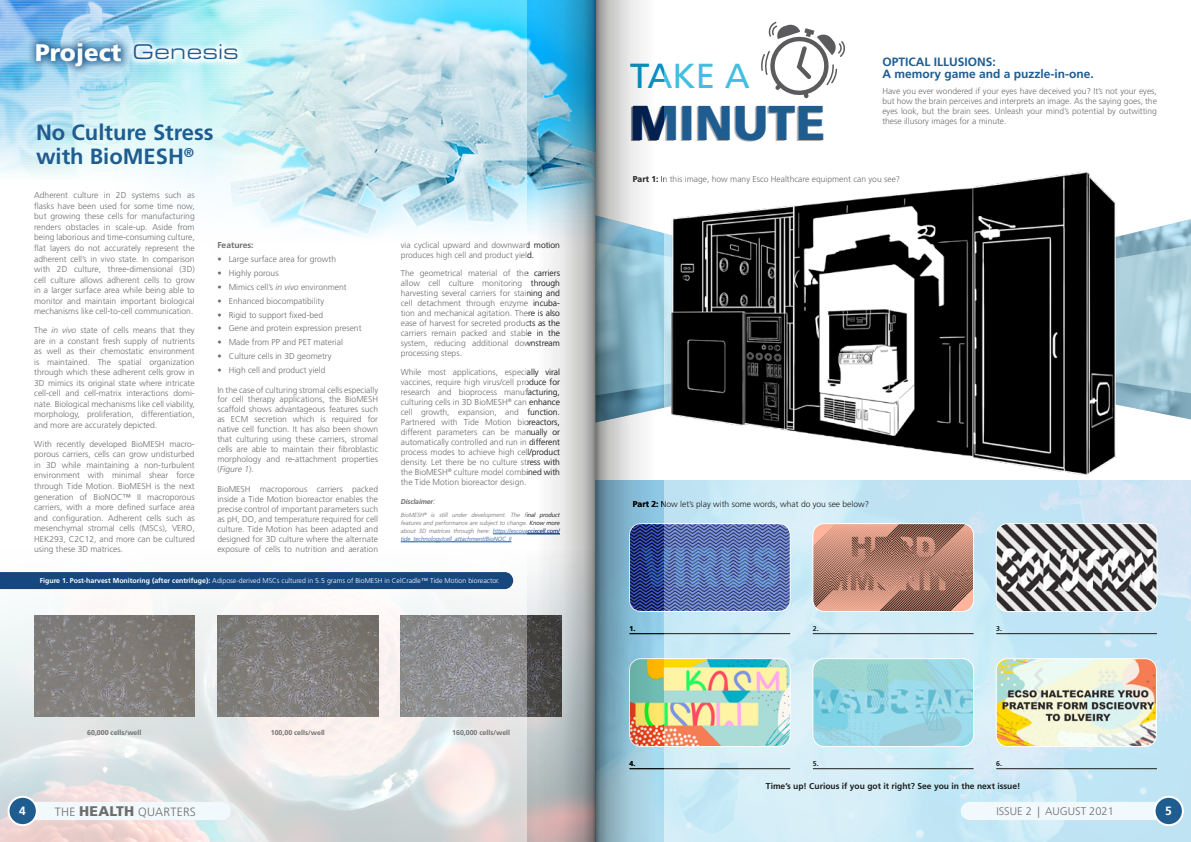
<style>
.page{position:relative;width:1191px;height:842px;background:#fff}
.page>*{position:absolute;margin:0;border:0;box-sizing:border-box;transform-origin:0 0}
.t1{font:900 48.8px "Frutiger LT Std";color:#1f5c90}
.t2{font:34.7px "Frutiger LT Std";color:#42bee0}
.t3{font:900 24px "Frutiger LT Std";color:#fff}
.t4{font:700 22px/24px "Frutiger LT Std";color:#1f5c90}
.t5{font:700 12px/12px "Frutiger LT Std";color:#1f5c90}
.t6{font:300 12px "Frutiger LT Std";letter-spacing:.02em;color:#6e6d6c}
.t7{font:700 12px "Frutiger LT Std";color:#fff}
.t8{font:300 11px "Frutiger LT Std";color:#6e6d6c}
.t9{font:300 8.5px/10px "Frutiger LT Std";color:#6e6d6c;text-align:justify}
.t10{font:700 8.5px "Frutiger LT Std";color:#1d1d1b}
.t11{font:300 8.5px "Frutiger LT Std";color:#1d1d1b}
.t12{font:700 8.5px "Frutiger LT Std";color:#6e6d6c}
.t13{font:300 7px "Frutiger LT Std";color:#fff}
.t14{font:700 7px "Frutiger LT Std";color:#6e6d6c}
.t15{font:700 7px "Frutiger LT Std";color:#1d1d1b}
.t16{font:italic 700 7px "Frutiger LT Std";letter-spacing:-.02em;color:#6e6d6c}
.t17{font:italic 300 6px/8px "Frutiger LT Std";color:#6e6d6c;text-align:justify}
.s1{font-family:"Eurostile Ext";font-weight:400;font-size:22px;color:#1f5c90}
.s2{font-style:italic}
.s3{font-weight:300;font-size:8.5px}
.s4{color:#265b9c}
.s5{font-weight:700}
.s6{font-weight:900;font-size:14px}
</style>
<div class="page">
<img style="left:0;top:0;width:71px;height:175px">
<img style="left:71px;top:0;width:457px;height:237px">
<img style="left:663px;top:480px;width:528px;height:362px">
<svg style="left:1161px;top:242px;width:30px;height:153px;background:#b2d5e1"></svg>
<img style="left:663px;top:172px;width:498px;height:349px">
<img style="left:0;top:533px;width:528px;height:309px">
<div style="left:0;top:572px;width:513px;height:17px;background:#16477e"></div>
<svg style="left:761px;top:22px;width:84px;height:76px"></svg>
<hr style="left:629px;top:633px;width:161px;height:1px;background:#1d1d1b">
<hr style="left:629px;top:768px;width:161px;height:1px;background:#1d1d1b">
<hr style="left:813px;top:633px;width:160px;height:1px;background:#1d1d1b">
<hr style="left:813px;top:768px;width:160px;height:1px;background:#1d1d1b">
<hr style="left:996px;top:633px;width:161px;height:1px;background:#1d1d1b">
<hr style="left:996px;top:768px;width:161px;height:1px;background:#1d1d1b">
<hr style="left:493px;top:534px;width:67px;height:1px;background:#265b9c">
<hr style="left:401px;top:542px;width:110px;height:1px;background:#265b9c">
<img style="left:34px;top:615px;width:160px;height:101px">
<img style="left:218px;top:615px;width:160px;height:101px">
<img style="left:401px;top:615px;width:127px;height:101px">
<img style="left:663px;top:524px;width:127px;height:87px">
<div style="left:629px;top:523px;width:161px;height:89px;border:1px solid #fff;border-radius:11px"></div>
<img style="left:663px;top:659px;width:127px;height:87px">
<div style="left:629px;top:658px;width:161px;height:89px;border:1px solid #fff;border-radius:11px"></div>
<img style="left:996px;top:524px;width:161px;height:87px">
<div style="left:995px;top:523px;width:162px;height:89px;border:1px solid #fff;border-radius:11px"></div>
<img style="left:996px;top:659px;width:160px;height:87px">
<div style="left:995px;top:658px;width:162px;height:89px;border:1px solid #fff;border-radius:11px"></div>
<img style="left:813px;top:524px;width:160px;height:87px">
<div style="left:812px;top:523px;width:162px;height:89px;border:1px solid #fff;border-radius:11px"></div>
<img style="left:813px;top:659px;width:160px;height:87px">
<div style="left:812px;top:658px;width:162px;height:89px;border:1px solid #fff;border-radius:11px"></div>
<div style="left:34px;top:802px;width:197px;height:18px;background:#f2f9fd"></div>
<div style="left:9px;top:797px;width:28px;height:28px;background:#1f5c90;border-radius:50%"></div>
<div style="left:8px;top:796px;width:30px;height:30px;border:2px solid #fff;border-radius:50%"></div>
<div style="left:960px;top:802px;width:207px;height:18px;background:#f2f9fd;border-radius:9px"></div>
<div style="left:1154px;top:797px;width:28px;height:28px;background:#1f5c90;border-radius:50%"></div>
<div style="left:1153px;top:796px;width:30px;height:30px;border:2px solid #fff;border-radius:50%"></div>
<svg style="left:131px;top:37px;width:113px;height:30px"></svg>
<svg style="left:528px;top:0;width:135px;height:842px"></svg>
<svg style="left:558px;top:0;width:75px;height:842px;background:#a3bec9"></svg>
<svg style="left:582px;top:0;width:27px;height:842px;background:#869ea8"></svg>
<svg style="left:591px;top:0;width:9px;height:842px;background:#657a82"></svg>
<div style="left:26px;top:33px;width:105px;height:43px;background:#1f5c90;opacity:.93"></div>
<h3 class="t3" style="left:35px;top:38px;width:205px">Project <span class="s1">Genesis</span></h3>
<h3 class="t4" style="left:36px;top:121px;width:179px">No Culture Stress with BioMESH<sup>®</sup></h3>
<p class="t9" style="left:34px;top:190px;width:162px;line-height:10.5px">Adherent culture in 2D systems such as flasks have been used for some time now, but growing these cells for manufacturing renders obstacles in scale-up. Aside from being laborious and time-consuming culture, flat layers do not accurately represent the adherent cell’s in vivo state. In comparison with 2D culture, three-dimensional (3D) cell culture allows adherent cells to grow in a larger surface area while being able to monitor and maintain important biological mechanisms like cell-to-cell communication.</p>
<p class="t9" style="left:34px;top:325px;width:162px;line-height:10.5px">The <span class="s2">in vivo</span> state of cells means that they are in a constant fresh supply of nutrients as well as their chemostatic environment is maintained. The spatial organization through which these adherent cells grow in 3D mimics its original state where intricate cell-cell and cell-matrix interactions domi&shy;nate. Biological mechanisms like cell viability, morphology, proliferation, differentiation, and more are accurately depicted.</p>
<p class="t9" style="left:34px;top:439px;width:162px;line-height:10.5px">With recently developed BioMESH macro&shy;porous carriers, cells can grow undisturbed in 3D while maintaining a non-turbulent environment with minimal shear force through Tide Motion. BioMESH is the next generation of BioNOC™ II macroporous carriers, with a more defined surface area and configuration. Adherent cells such as mesenchymal stromal cells (MSCs), VERO, HEK293, C2C12, and more can be cultured using these 3D matrices.</p>
<p class="t12" style="left:217px;top:240px;width:38px">Features:</p>
<p class="t9" style="left:217px;top:254px;width:120px">• Large surface area for growth</p>
<p class="t9" style="left:217px;top:268px;width:63px">• Highly porous</p>
<p class="t9" style="left:217px;top:282px;width:131px">• Mimics cell’s <span class="s2">in vivo</span> environment</p>
<p class="t9" style="left:217px;top:296px;width:108px">• Enhanced biocompatibility</p>
<p class="t9" style="left:217px;top:310px;width:107px">• Rigid to support fixed-bed</p>
<p class="t9" style="left:217px;top:324px;width:146px">• Gene and protein expression present</p>
<p class="t9" style="left:217px;top:337px;width:127px">• Made from PP and PET material</p>
<p class="t9" style="left:217px;top:351px;width:116px">• Culture cells in 3D geometry</p>
<p class="t9" style="left:217px;top:365px;width:110px">• High cell and product yield</p>
<p class="t9" style="left:217px;top:385px;width:162px">In the case of culturing stromal cells especially for cell therapy applications, the BioMESH scaffold shows advantageous features such as ECM secretion which is required for native cell function. It has also been shown that culturing using these carriers, stromal cells are able to maintain their fibroblastic morphology and re-attachment properties (<span class="s2">Figure 1</span>).</p>
<p class="t9" style="left:217px;top:484px;width:162px">BioMESH macroporous carriers packed inside a Tide Motion bioreactor enables the precise control of important parameters such as pH, DO, and temperature required for cell culture. Tide Motion has been adapted and designed for 3D culture where the alternate exposure of cells to nutrition and aeration</p>
<p class="t9" style="left:401px;top:240px;width:161px">via cyclical upward and downward motion produces high cell and product yield.</p>
<p class="t9" style="left:401px;top:269px;width:161px">The geometrical material of the carriers allow cell culture monitoring through harvesting several carriers for staining and cell detachment through enzyme incuba&shy;tion and mechanical agitation. There is also ease of harvest for secreted products as the carriers remain packed and stable in the system, reducing additional downstream processing steps.</p>
<p class="t9" style="left:401px;top:367px;width:161px">While most applications, especially viral vaccines, require high virus/cell produce for research and bioprocess manufacturing, culturing cells in 3D BioMESH<sup>®</sup> can enhance cell growth, expansion, and function.<br>Partnered with Tide Motion bioreactors, different parameters can be manually or automatically controlled and run in different process modes to achieve high cell/product density. Let there be no culture stress with the BioMESH<sup>®</sup> culture model combined with the Tide Motion bioreactor design.</p>
<p class="t16" style="left:401px;top:497px;width:36px">Disclaimer<span class="s3">:</span></p>
<p class="t17" style="left:401px;top:511px;width:161px">BioMESH<sup>®</sup> is still under development. The final product features and performance are subject to change. Know more about 3D matrices through here: <span class="s4">https://escovaccixcell.com/ tide_technology/cell_attachment/BioNOC_II</span></p>
<p class="t13" style="left:40px;top:577px;width:461px"><span class="s5">Figure 1. Post-harvest Monitoring (after centrifuge):</span> Adipose-derived MSCs cultured in 5.5 grams of BioMESH in CelCradle™ Tide Motion bioreactor.</p>
<p class="t14" style="left:87px;top:728px;width:56px">60,000 cells/well</p>
<p class="t14" style="left:271px;top:728px;width:56px">100,00 cells/well</p>
<p class="t14" style="left:452px;top:728px;width:59px">160,000 cells/well</p>
<h2 class="t2" style="left:630px;top:55px;width:121px">TAKE A</h2>
<h1 class="t1" style="left:630px;top:93px;width:197px">MINUTE</h1>
<h3 class="t5" style="left:882px;top:56px;width:213px">OPTICAL ILLUSIONS:<br>A memory game and a puzzle-in-one.</h3>
<p class="t9" style="left:882px;top:86px;width:276px">Have you ever wondered if your eyes have deceived you? It’s not your eyes, but how the brain perceives and interprets an image. As the saying goes, the eyes look, but the brain sees. Unleash your mind’s potential by outwitting these illusory images for a minute.</p>
<p class="t9" style="left:633px;top:174px;width:269px"><span class="s5">Part 1:</span> In this image, how many Esco Healthcare equipment can you see?</p>
<p class="t11" style="left:633px;top:500px;width:238px"><span class="s5">Part 2:</span> Now let’s play with some words, what do you see below?</p>
<p class="t15" style="left:629px;top:624px;width:7px">1.</p>
<p class="t15" style="left:813px;top:624px;width:7px">2.</p>
<p class="t15" style="left:996px;top:624px;width:7px">3.</p>
<p class="t15" style="left:629px;top:759px;width:7px">4.</p>
<p class="t15" style="left:813px;top:759px;width:7px">5.</p>
<p class="t15" style="left:996px;top:759px;width:7px">6.</p>
<p class="t10" style="left:766px;top:781px;width:256px">Time’s up! Curious if you got it right? See you in the next issue!</p>
<h3 class="t7" style="left:19px;top:804px;width:8px">4</h3>
<h3 class="t6" style="left:55px;top:805px;width:142px">THE <span class="s6">HEALTH</span> QUARTERS</h3>
<p class="t8" style="left:996px;top:805px;width:119px">ISSUE 2 | AUGUST 2021</p>
<h3 class="t7" style="left:1165px;top:804px;width:8px">5</h3>
</div>
